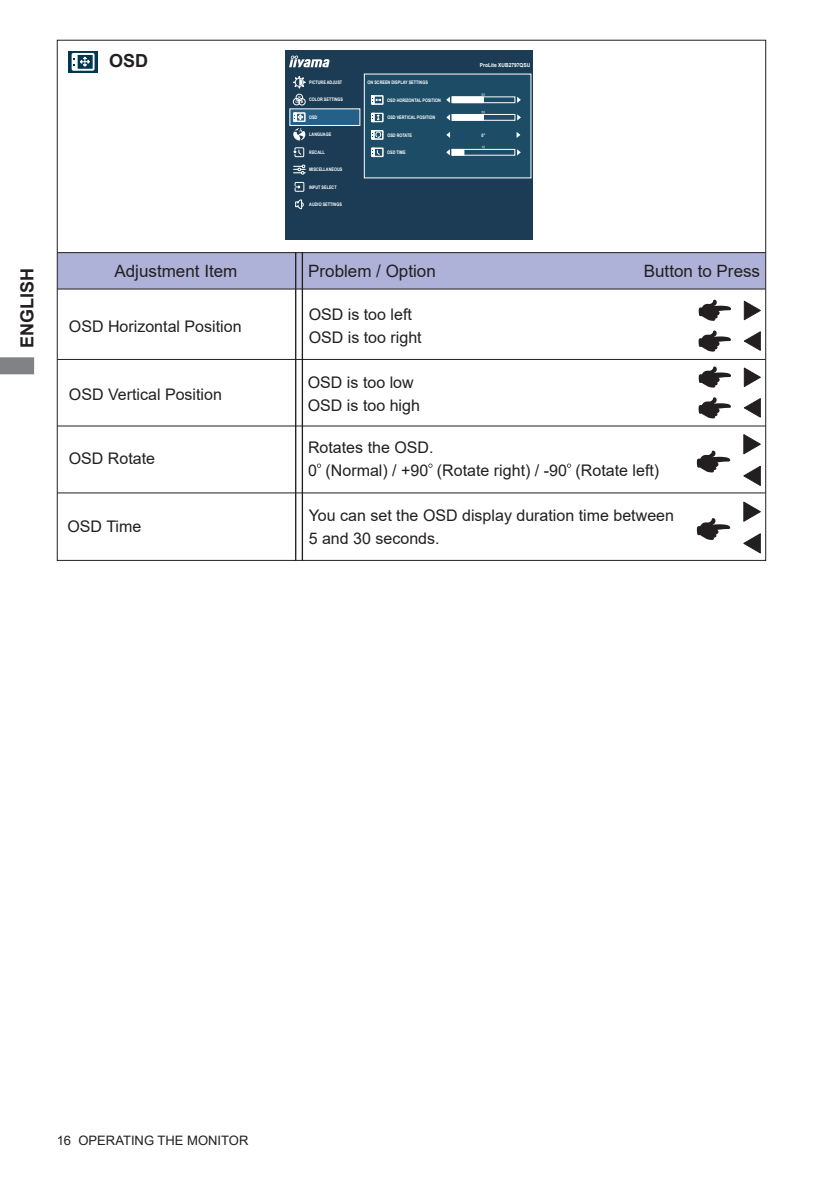
<style>
.page{position:relative;width:840px;height:1191px;background:#fff}
.page>*{position:absolute;margin:0;border:0;box-sizing:border-box;transform-origin:0 0}
.t1{font:700 18px "Arial";color:#231f20}
.t2{font:17px "Arial";color:#231f20}
.t3{font:16px/22.6px "Arial";color:#231f20}
.t4{font:13px "Arial";color:#231f20}
.t5{font:700 5.4px "Arial";color:#fff;scale:.9 1}
.t6{font:700 4.8px "Arial";color:#fff;scale:.8 1}
</style>
<div class="page">
<svg style="left:0;top:357px;width:34px;height:17px"></svg>
<hr style="left:57px;top:425px;width:708px;height:1px;background:#231f20">
<div style="left:57px;top:253px;width:708px;height:36px;background:#aeb2d8;border:2px solid #aeb2d8"></div>
<hr style="left:295px;top:252px;width:1px;height:309px;background:#231f20">
<hr style="left:301px;top:252px;width:2px;height:309px;background:#231f20">
<hr style="left:57px;top:359px;width:708px;height:1px;background:#231f20">
<svg style="left:68px;top:51px;width:30px;height:22px"></svg>
<div style="left:72px;top:53px;width:22px;height:18px;border:2px solid #fff"></div>
<div style="left:73px;top:54px;width:4px;height:16px;border:1px solid #fff"></div>
<svg style="left:74px;top:57px;width:16px;height:10px"></svg>
<hr style="left:57px;top:492px;width:708px;height:1px;background:#231f20">
<svg style="left:317px;top:463px;width:4px;height:5px"></svg>
<svg style="left:428px;top:463px;width:4px;height:5px"></svg>
<svg style="left:567px;top:463px;width:4px;height:5px"></svg>
<div style="left:285px;top:50px;width:248px;height:190px;background:#1b3c54"></div>
<div style="left:364px;top:74px;width:166px;height:104px;background:#1d4c67"></div>
<svg style="left:289px;top:56px;width:40px;height:11px"></svg>
<div style="left:452px;top:97px;width:31px;height:6px;background:#fff"></div>
<div style="left:451px;top:97px;width:64px;height:6px;border:1px solid #fff"></div>
<svg style="left:517px;top:97px;width:3px;height:6px"></svg>
<div style="left:452px;top:149px;width:11px;height:6px;background:#fff"></div>
<div style="left:451px;top:149px;width:13px;height:6px;border:1px solid #fff"></div>
<div style="left:451px;top:149px;width:64px;height:6px;border:1px solid #fff"></div>
<svg style="left:517px;top:149px;width:3px;height:6px"></svg>
<div style="left:371px;top:95px;width:12px;height:10px;border:1px solid #fff"></div>
<svg style="left:371px;top:96px;width:10px;height:8px"></svg>
<div style="left:371px;top:130px;width:12px;height:10px;border:1px solid #fff"></div>
<svg style="left:371px;top:131px;width:10px;height:8px"></svg>
<div style="left:371px;top:148px;width:12px;height:9px;border:1px solid #fff"></div>
<svg style="left:371px;top:148px;width:9px;height:9px"></svg>
<div style="left:290px;top:109px;width:69px;height:16px;background:#246087"></div>
<div style="left:289px;top:108px;width:71px;height:18px;border:1px solid #fff"></div>
<svg style="left:293px;top:76px;width:12px;height:12px"></svg>
<svg style="left:293px;top:164px;width:12px;height:11px"></svg>
<div style="left:296px;top:94px;width:6px;height:7px;border:1px solid #fff;border-radius:50%"></div>
<div style="left:293px;top:98px;width:7px;height:7px;border:1px solid #fff;border-radius:50%"></div>
<div style="left:298px;top:98px;width:7px;height:7px;border:1px solid #fff;border-radius:50%"></div>
<svg style="left:295px;top:96px;width:8px;height:7px"></svg>
<svg style="left:293px;top:128px;width:12px;height:12px"></svg>
<div style="left:294px;top:147px;width:10px;height:10px;border:1px solid #fff"></div>
<svg style="left:293px;top:149px;width:8px;height:6px"></svg>
<div style="left:294px;top:182px;width:10px;height:10px;border:1px solid #fff"></div>
<svg style="left:295px;top:185px;width:5px;height:3px"></svg>
<svg style="left:295px;top:199px;width:9px;height:10px"></svg>
<div style="left:452px;top:114px;width:31px;height:6px;background:#fff"></div>
<div style="left:451px;top:114px;width:64px;height:7px;border:1px solid #fff"></div>
<svg style="left:446px;top:114px;width:4px;height:6px"></svg>
<svg style="left:517px;top:114px;width:3px;height:6px"></svg>
<div style="left:371px;top:113px;width:12px;height:9px;border:1px solid #fff"></div>
<svg style="left:371px;top:113px;width:8px;height:9px"></svg>
<svg style="left:446px;top:132px;width:4px;height:6px"></svg>
<svg style="left:516px;top:132px;width:4px;height:6px"></svg>
<div style="left:293px;top:112px;width:12px;height:10px;border:1px solid #fff"></div>
<svg style="left:293px;top:113px;width:10px;height:8px"></svg>
<hr style="left:57px;top:288px;width:708px;height:1px;background:#231f20">
<hr style="left:57px;top:252px;width:708px;height:1px;background:#231f20">
<svg style="left:696px;top:518px;width:34px;height:22px"></svg>
<svg style="left:743px;top:533px;width:17px;height:20px"></svg>
<svg style="left:743px;top:502px;width:17px;height:20px"></svg>
<svg style="left:696px;top:450px;width:34px;height:22px"></svg>
<svg style="left:743px;top:466px;width:17px;height:19px"></svg>
<svg style="left:743px;top:434px;width:17px;height:20px"></svg>
<svg style="left:698px;top:300px;width:33px;height:21px"></svg>
<svg style="left:744px;top:331px;width:16px;height:20px"></svg>
<svg style="left:743px;top:300px;width:17px;height:20px"></svg>
<svg style="left:698px;top:330px;width:33px;height:21px"></svg>
<svg style="left:698px;top:366px;width:33px;height:22px"></svg>
<svg style="left:743px;top:398px;width:17px;height:20px"></svg>
<svg style="left:743px;top:367px;width:17px;height:20px"></svg>
<svg style="left:698px;top:397px;width:33px;height:21px"></svg>
<p class="t1" style="left:14px;top:348px;width:82px;rotate:-90deg">ENGLISH</p>
<p class="t1" style="left:109px;top:48px;width:41px">OSD</p>
<p class="t6" style="left:309px;top:79px;width:43px">PICTURE ADJUST</p>
<p class="t6" style="left:309px;top:96px;width:44px">COLOR SETTINGS</p>
<p class="t6" style="left:309px;top:114px;width:12px">OSD</p>
<p class="t6" style="left:309px;top:149px;width:21px">RECALL</p>
<p class="t6" style="left:309px;top:131px;width:29px">LANGUAGE</p>
<p class="t6" style="left:309px;top:166px;width:43px">MISCELLANEOUS</p>
<p class="t6" style="left:309px;top:184px;width:36px">INPUT SELECT</p>
<p class="t6" style="left:309px;top:201px;width:42px">AUDIO SETTINGS</p>
<p class="t6" style="left:367px;top:79px;width:77px">ON SCREEN DISPLAY SETTINGS</p>
<p class="t6" style="left:387px;top:97px;width:68px">OSD HORIZONTAL POSITION</p>
<p class="t6" style="left:387px;top:114px;width:61px">OSD VERTICAL POSITION</p>
<p class="t6" style="left:387px;top:132px;width:32px">OSD ROTATE</p>
<p class="t6" style="left:387px;top:149px;width:25px">OSD TIME</p>
<p class="t5" style="left:479px;top:62px;width:58px">ProLite XUB2797QSU</p>
<p class="t6" style="left:481px;top:132px;width:6px">0°</p>
<p class="t2" style="left:114px;top:259px;width:124px">Adjustment Item</p>
<p class="t2" style="left:308px;top:259px;width:129px">Problem / Option</p>
<p class="t2" style="left:643px;top:259px;width:118px">Button to Press</p>
<p class="t3" style="left:69px;top:315px;width:174px">OSD Horizontal Position</p>
<p class="t3" style="left:308px;top:303px;width:114px">OSD is too left<br>OSD is too right</p>
<p class="t3" style="left:307px;top:371px;width:114px">OSD is too low<br>OSD is too high</p>
<p class="t3" style="left:69px;top:383px;width:154px">OSD Vertical Position</p>
<p class="t3" style="left:69px;top:447px;width:88px">OSD Rotate</p>
<p class="t3" style="left:308px;top:436px;width:352px">Rotates the OSD.<br>0 (Normal) / +90 (Rotate right) / -90 (Rotate left)</p>
<p class="t3" style="left:67px;top:515px;width:75px">OSD Time</p>
<p class="t3" style="left:308px;top:504px;width:366px">You can set the OSD display duration time between<br>5 and 30 seconds.</p>
<p class="t4" style="left:57px;top:1131px;width:193px">16 OPERATING THE MONITOR</p>
</div>
